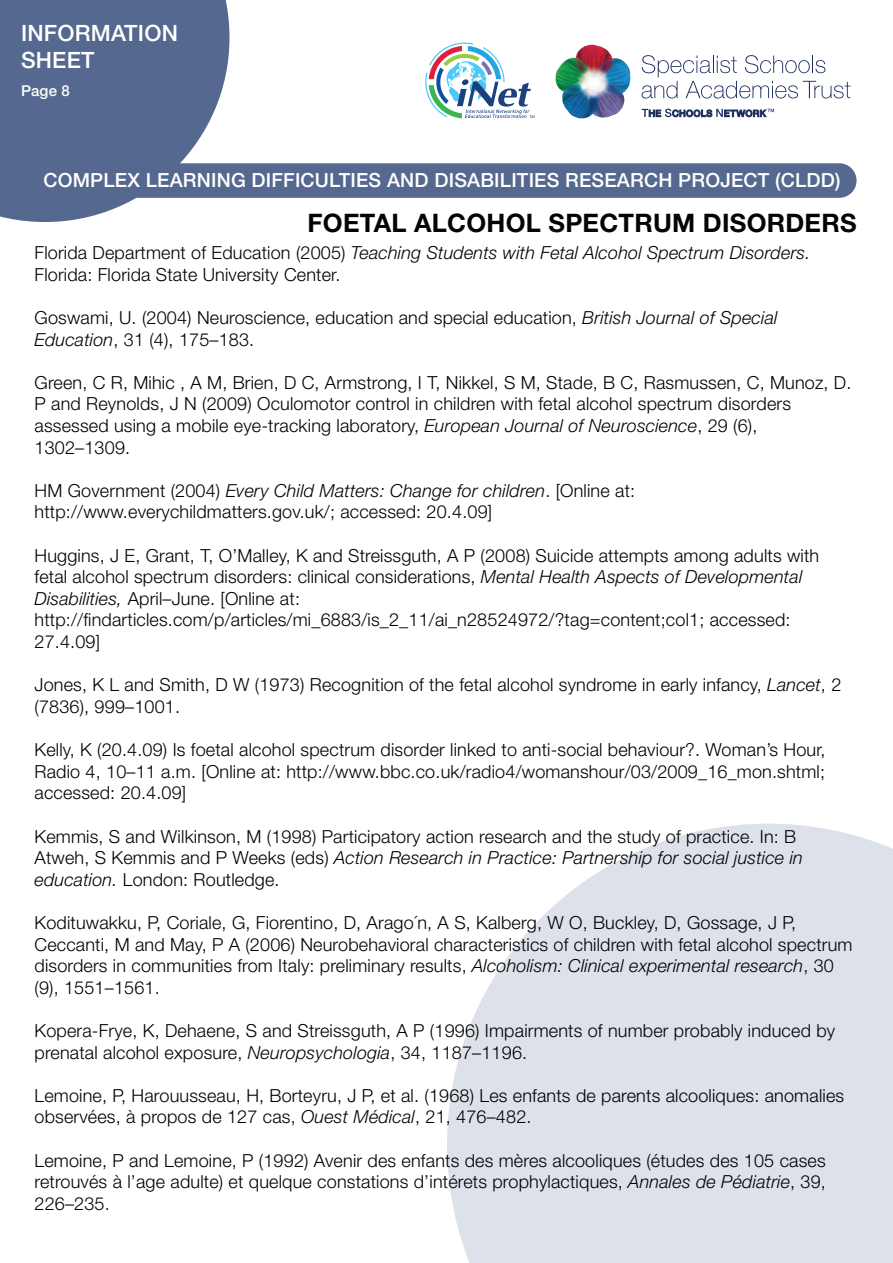
<style>
.page{position:relative;width:893px;height:1263px;background:#fff}
.page>*{position:absolute;margin:0;border:0;box-sizing:border-box;transform-origin:0 0}
.t1{font:700 25.5px "Helvetica Neue";letter-spacing:.01em;color:#040503}
.t2{font:500 22.5px/27px "Helvetica Neue";letter-spacing:.01em;color:#fff}
.t3{font:500 19.5px "Helvetica Neue";letter-spacing:.01em;color:#fff}
.t4{font:300 18px/21.6px "Helvetica Neue";letter-spacing:.01em;color:#000}
.t5{font:500 15px "Helvetica Neue";color:#fff}
.s1{font-style:italic}
</style>
<div class="page">
<svg style="left:447px;top:824px;width:446px;height:439px;fill:#dde1e9"></svg>
<svg style="left:0;top:0;width:230px;height:222px;fill:#55688f"></svg>
<div style="left:0;top:163px;width:856px;height:35px;background:#55688f"></div>
<svg style="left:642px;top:109px;width:132px;height:8px"></svg>
<img style="left:555px;top:44px;width:75px;height:75px">
<svg style="left:642px;top:55px;width:208px;height:43px"></svg>
<svg style="left:425px;top:43px;width:110px;height:75px"></svg>
<p class="t2" style="left:21px;top:19px;width:158px">INFORMATION<br>SHEET</p>
<p class="t5" style="left:21px;top:82px;width:50px">Page 8</p>
<p class="t3" style="left:44px;top:169px;width:798px">COMPLEX LEARNING DIFFICULTIES AND DISABILITIES RESEARCH PROJECT (CLDD)</p>
<p class="t1" style="left:308px;top:207px;width:550px">FOETAL ALCOHOL SPECTRUM DISORDERS</p>
<p class="t4" style="left:34px;top:242px;width:777px">Florida Department of Education (2005) <span class="s1">Teaching Students with Fetal Alcohol Spectrum Disorders.<br></span>Florida: Florida State University Center.</p>
<p class="t4" style="left:34px;top:306px;width:744px">Goswami, U. (2004) Neuroscience, education and special education, <span class="s1">British Journal of Special<br>Education</span>, 31 (4), 175–183.</p>
<p class="t4" style="left:34px;top:371px;width:818px">Green, C R, Mihic , A M, Brien, D C, Armstrong, I T, Nikkel, S M, Stade, B C, Rasmussen, C, Munoz, D.<br>P and Reynolds, J N (2009) Oculomotor control in children with fetal alcohol spectrum disorders assessed using a mobile eye-tracking laboratory, <span class="s1">European Journal of Neuroscience</span>, 29 (6), 1302–1309.</p>
<p class="t4" style="left:34px;top:479px;width:602px">HM Government (2004) <span class="s1">Every Child Matters: Change for children</span>. [Online at: http://www.everychildmatters.gov.uk/; accessed: 20.4.09]</p>
<p class="t4" style="left:34px;top:544px;width:786px">Huggins, J E, Grant, T, O’Malley, K and Streissguth, A P (2008) Suicide attempts among adults with fetal alcohol spectrum disorders: clinical considerations, <span class="s1">Mental Health Aspects of Developmental Disabilities,</span> April–June. [Online at: http://findarticles.com/p/articles/mi_6883/is_2_11/ai_n28524972/?tag=content;col1; accessed:<br>27.4.09]</p>
<p class="t4" style="left:34px;top:674px;width:808px">Jones, K L and Smith, D W (1973) Recognition of the fetal alcohol syndrome in early infancy, <span class="s1">Lancet</span>, 2 (7836), 999–1001.</p>
<p class="t4" style="left:34px;top:738px;width:793px;text-align:justify">Kelly, K (20.4.09) Is foetal alcohol spectrum disorder linked to anti-social behaviour?. Woman’s Hour, Radio 4, 10–11 a.m. [Online at: http://www.bbc.co.uk/radio4/womanshour/03/2009_16_mon.shtml; accessed: 20.4.09]</p>
<p class="t4" style="left:34px;top:825px;width:770px">Kemmis, S and Wilkinson, M (1998) Participatory action research and the study of practice. In: B<br>Atweh, S Kemmis and P Weeks (eds) <span class="s1">Action Research in Practice: Partnership for social justice in education.</span> London: Routledge.</p>
<p class="t4" style="left:34px;top:911px;width:819px">Kodituwakku, P, Coriale, G, Fiorentino, D, Arago´n, A S, Kalberg, W O, Buckley, D, Gossage, J P, Ceccanti, M and May, P A (2006) Neurobehavioral characteristics of children with fetal alcohol spectrum disorders in communities from Italy: preliminary results, <span class="s1">Alcoholism: Clinical experimental research</span>, 30 (9), 1551–1561.</p>
<p class="t4" style="left:34px;top:1019px;width:802px">Kopera-Frye, K, Dehaene, S and Streissguth, A P (1996) Impairments of number probably induced by prenatal alcohol exposure, <span class="s1">Neuropsychologia</span>, 34, 1187–1196.</p>
<p class="t4" style="left:34px;top:1084px;width:811px">Lemoine, P, Harouusseau, H, Borteyru, J P, et al. (1968) Les enfants de parents alcooliques: anomalies observées, à propos de 127 cas, <span class="s1">Ouest Médical</span>, 21, 476–482.</p>
<p class="t4" style="left:34px;top:1149px;width:793px;text-align:justify">Lemoine, P and Lemoine, P (1992) Avenir des enfants des mères alcooliques (études des 105 cases retrouvés à l’age adulte) et quelque constations d’intérets prophylactiques, <span class="s1">Annales de Pédiatrie</span>, 39, 226–235.</p>
</div>
